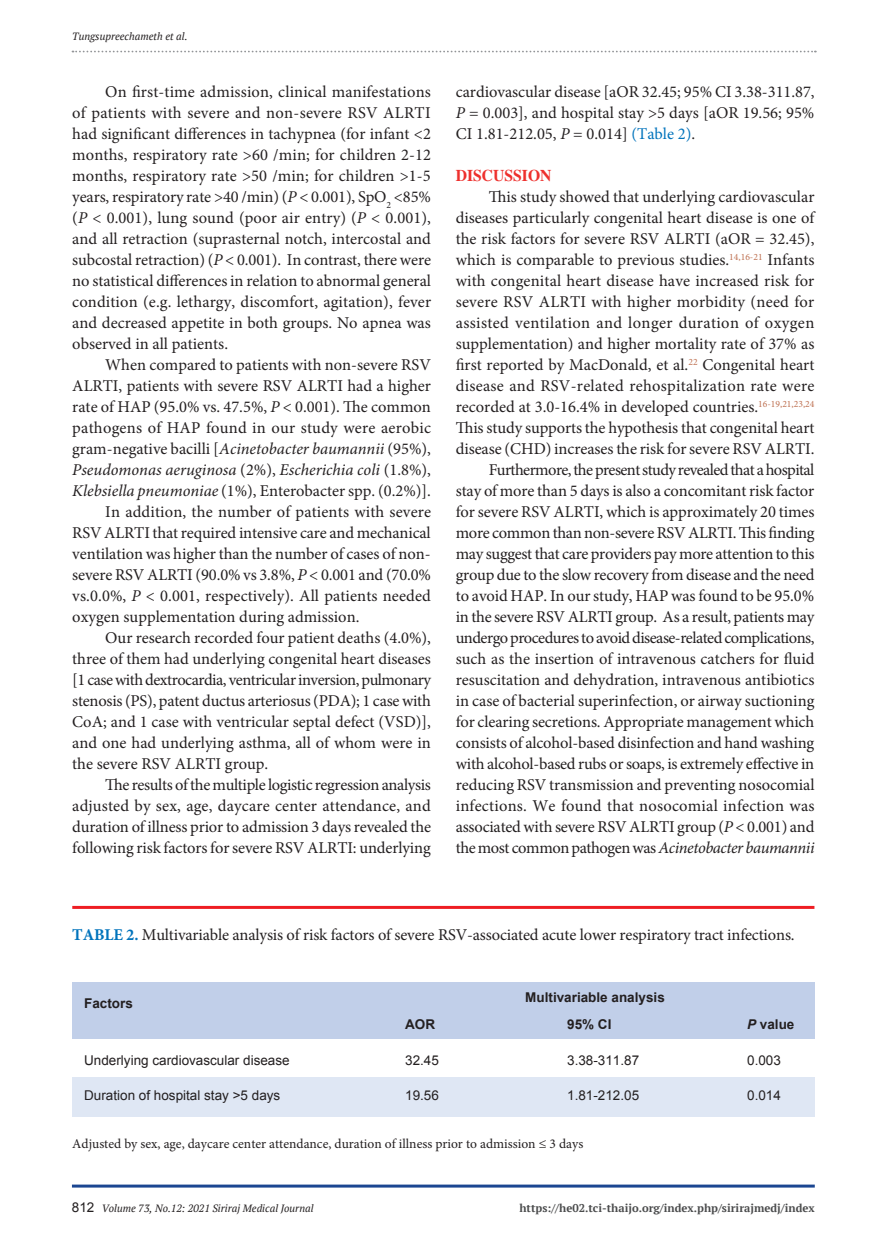
<style>
.page{position:relative;width:891px;height:1242px;background:#fff}
.page>*{position:absolute;margin:0;border:0;box-sizing:border-box;transform-origin:0 0}
.t1{font:16.5px/21px "Minion Pro";color:#231f20;text-align:justify}
.t2{font:700 16.5px "Times";color:#ee302d;scale:.95 1}
.t3{font:13.5px "Arial";color:#231f20}
.t4{font:13.5px "Minion Pro";color:#231f20}
.t5{font:700 13.5px "Arial";color:#231f20}
.t6{font:700 11.25px "PT Serif";color:#4b4c4d}
.t7{font:italic 10.5px "PT Serif";color:#231f20}
.s1{font-style:italic}
.s2{color:#0073bc}
.s3{font-weight:700;color:#0073bc}
.s4{font-family:"Arial";font-style:normal;font-size:13.5px}
</style>
<div class="page">
<svg style="left:72px;top:51px;width:744px;height:1px"></svg>
<hr style="left:72px;top:1185px;width:743px;height:3px;background:#1b4691">
<div style="left:72px;top:1077px;width:742px;height:40px;background:#dfe7f4"></div>
<div style="left:72px;top:982px;width:742px;height:57px;background:#c1cfe9"></div>
<hr style="left:72px;top:906px;width:742px;height:3px;background:#ee1d23">
<p class="t7" style="left:72px;top:29px;width:117px">Tungsupreechameth et al.</p>
<p class="t1" style="left:72px;top:81px;width:360px;text-indent:33px">On first-time admission, clinical manifestations of patients with severe and non-severe RSV ALRTI had significant differences in tachypnea (for infant &lt;2 months, respiratory rate &gt;60 /min; for children 2-12 months, respiratory rate &gt;50 /min; for children &gt;1-5 years, respiratory rate &gt;40 /min) (<span class="s1">P</span> &lt; 0.001), SpO<sub>2</sub> &lt;85% (<span class="s1">P</span> &lt; 0.001), lung sound (poor air entry) (<span class="s1">P</span> &lt; 0.001), and all retraction (suprasternal notch, intercostal and subcostal retraction) (<span class="s1">P</span> &lt; 0.001). In contrast, there were no statistical differences in relation to abnormal general condition (e.g. lethargy, discomfort, agitation), fever and decreased appetite in both groups. No apnea was observed in all patients.</p>
<p class="t1" style="left:72px;top:354px;width:360px;text-indent:33px">When compared to patients with non-severe RSV ALRTI, patients with severe RSV ALRTI had a higher rate of HAP (95.0% vs. 47.5%, <span class="s1">P</span> &lt; 0.001). The common pathogens of HAP found in our study were aerobic gram-negative bacilli [<span class="s1">Acinetobacter baumannii</span> (95%), <span class="s1">Pseudomonas aeruginosa</span> (2%), <span class="s1">Escherichia coli</span> (1.8%), <span class="s1">Klebsiella pneumoniae</span> (1%), Enterobacter spp. (0.2%)].</p>
<p class="t1" style="left:72px;top:501px;width:360px;text-indent:33px">In addition, the number of patients with severe RSV ALRTI that required intensive care and mechanical ventilation was higher than the number of cases of non&shy;severe RSV ALRTI (90.0% vs 3.8%, <span class="s1">P</span> &lt; 0.001 and (70.0% vs.0.0%, <span class="s1">P</span> &lt; 0.001, respectively). All patients needed oxygen supplementation during admission.</p>
<p class="t1" style="left:72px;top:627px;width:360px;text-indent:33px">Our research recorded four patient deaths (4.0%), three of them had underlying congenital heart diseases [1 case with dextrocardia, ventricular inversion, pulmonary stenosis (PS), patent ductus arteriosus (PDA); 1 case with CoA; and 1 case with ventricular septal defect (VSD)], and one had underlying asthma, all of whom were in the severe RSV ALRTI group.</p>
<p class="t1" style="left:72px;top:774px;width:360px;text-indent:33px">The results of the multiple logistic regression analysis adjusted by sex, age, daycare center attendance, and duration of illness prior to admission 3 days revealed the following risk factors for severe RSV ALRTI: underlying</p>
<p class="t1" style="left:456px;top:81px;width:360px">cardiovascular disease [aOR 32.45; 95% CI 3.38-311.87, <span class="s1">P</span> = 0.003], and hospital stay &gt;5 days [aOR 19.56; 95% CI 1.81-212.05, <span class="s1">P</span> = 0.014] <span class="s2">(Table 2)</span>.</p>
<p class="t2" style="left:456px;top:160px;width:102px">DISCUSSION</p>
<p class="t1" style="left:456px;top:186px;width:360px;text-indent:33px">This study showed that underlying cardiovascular diseases particularly congenital heart disease is one of the risk factors for severe RSV ALRTI (aOR = 32.45), which is comparable to previous studies.<sup>14,16-21</sup> Infants with congenital heart disease have increased risk for severe RSV ALRTI with higher morbidity (need for assisted ventilation and longer duration of oxygen supplementation) and higher mortality rate of 37% as first reported by MacDonald, et al.<sup>22</sup> Congenital heart disease and RSV-related rehospitalization rate were recorded at 3.0-16.4% in developed countries.<sup>16-19,21,23,24<br></sup>This study supports the hypothesis that congenital heart disease (CHD) increases the risk for severe RSV ALRTI.</p>
<p class="t1" style="left:456px;top:459px;width:360px;text-indent:33px">Furthermore, the present study revealed that a hospital stay of more than 5 days is also a concomitant risk factor for severe RSV ALRTI, which is approximately 20 times more common than non-severe RSV ALRTI. This finding may suggest that care providers pay more attention to this group due to the slow recovery from disease and the need to avoid HAP. In our study, HAP was found to be 95.0% in the severe RSV ALRTI group. As a result, patients may undergo procedures to avoid disease-related complications, such as the insertion of intravenous catchers for fluid resuscitation and dehydration, intravenous antibiotics in case of bacterial superinfection, or airway suctioning for clearing secretions. Appropriate management which consists of alcohol-based disinfection and hand washing with alcohol-based rubs or soaps, is extremely effective in reducing RSV transmission and preventing nosocomial infections. We found that nosocomial infection was associated with severe RSV ALRTI group (<span class="s1">P</span> &lt; 0.001) and the most common pathogen was <span class="s1">Acinetobacter baumannii</span></p>
<p class="t1" style="left:72px;top:924px;width:724px"><span class="s3">TABLE 2.</span> Multivariable analysis of risk factors of severe RSV-associated acute lower respiratory tract infections.</p>
<p class="t5" style="left:84px;top:995px;width:50px">Factors</p>
<p class="t5" style="left:525px;top:989px;width:141px">Multivariable analysis</p>
<p class="t5" style="left:405px;top:1016px;width:31px">AOR</p>
<p class="t5" style="left:567px;top:1016px;width:46px">95% CI</p>
<p class="t5" style="left:747px;top:1016px;width:49px"><span class="s1">P</span> value</p>
<p class="t3" style="left:84px;top:1051px;width:207px">Underlying cardiovascular disease</p>
<p class="t3" style="left:405px;top:1051px;width:35px">32.45</p>
<p class="t3" style="left:567px;top:1051px;width:74px">3.38-311.87</p>
<p class="t3" style="left:747px;top:1051px;width:35px">0.003</p>
<p class="t3" style="left:84px;top:1087px;width:198px">Duration of hospital stay &gt;5 days</p>
<p class="t3" style="left:405px;top:1087px;width:35px">19.56</p>
<p class="t3" style="left:567px;top:1087px;width:74px">1.81-212.05</p>
<p class="t3" style="left:747px;top:1087px;width:35px">0.014</p>
<p class="t4" style="left:72px;top:1135px;width:513px">Adjusted by sex, age, daycare center attendance, duration of illness prior to admission ≤ 3 days</p>
<p class="t7" style="left:72px;top:1202px;width:243px"><span class="s4">812</span> Volume 73, No.12: 2021 Siriraj Medical Journal</p>
<p class="t6" style="left:519px;top:1201px;width:297px">https://he02.tci-thaijo.org/index.php/sirirajmedj/index</p>
</div>
